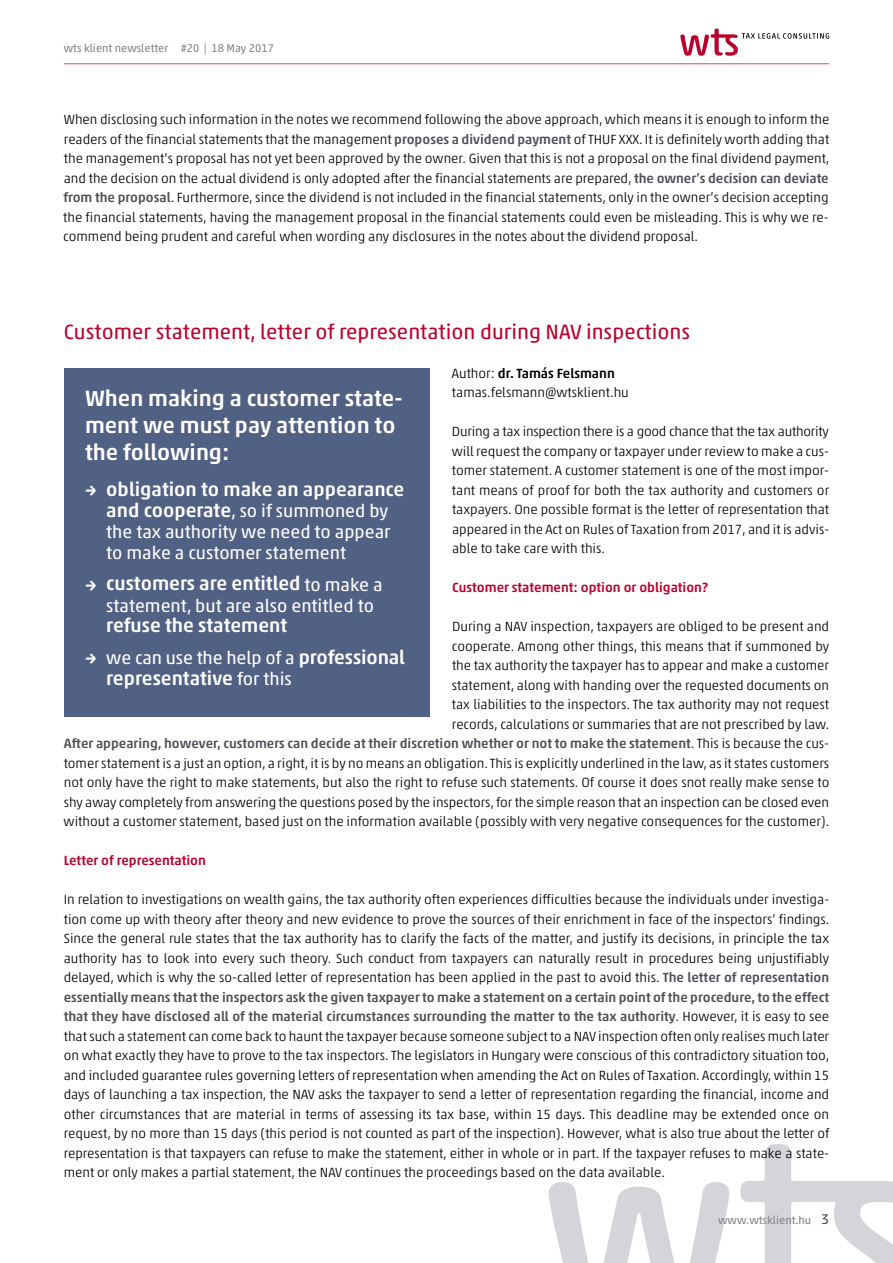
<style>
.page{position:relative;width:893px;height:1263px;background:#fff}
.page>*{position:absolute;margin:0;border:0;box-sizing:border-box;transform-origin:0 0}
.t1{font:500 22.5px/27px "Akko Pro";color:#fff}
.t2{font:21px "Akko Rounded Pro";color:#be002d}
.t3{font:500 19.5px "Akko Pro";color:#fff}
.t4{font:18px/21px "Akko Pro";color:#fff}
.t5{font:300 13.5px/19.5px "Akko Pro";color:#000;text-align:justify}
.t6{font:500 13.5px "Akko Pro";color:#be002d}
.t7{font:11.25px "Akko Pro";color:#838589}
.s1{font-weight:500;color:#4e5157}
.s2{font-weight:500}
.s3{font-family:"Akko Rounded Pro";font-size:18px}
.s4{font-weight:500;font-size:19.5px}
.s5{font-weight:400;font-size:18px}
.s6{font-family:"Akko Rounded Pro";font-weight:500}
.s7{font-size:14.25px;color:#4e5157}
</style>
<div class="page">
<svg style="left:549px;top:1182px;width:180px;height:81px"></svg>
<svg style="left:740px;top:1144px;width:153px;height:119px"></svg>
<svg style="left:680px;top:29px;width:149px;height:27px"></svg>
<hr style="left:64px;top:64px;width:765px;height:1px;background:#d24d6c">
<div style="left:64px;top:368px;width:365px;height:348px;background:#516184"></div>
<p class="t7" style="left:64px;top:42px;width:212px">wts klient newsletter #20 | 18 May 2017</p>
<p class="t5" style="left:63px;top:109px;width:768px">When disclosing such information in the notes we recommend following the above approach, which means it is enough to inform the readers of the financial statements that the management <span class="s1">proposes a dividend payment</span> of THUF XXX. It is definitely worth adding that the management’s proposal has not yet been approved by the owner. Given that this is not a proposal on the final dividend payment, and the decision on the actual dividend is only adopted after the financial statements are prepared, <span class="s1">the owner’s decision can deviate from the proposal</span>. Furthermore, since the dividend is not included in the financial statements, only in the owner’s decision accepting the financial statements, having the management proposal in the financial statements could even be misleading. This is why we re&shy;commend being prudent and careful when wording any disclosures in the notes about the dividend proposal.</p>
<h2 class="t2" style="left:64px;top:318px;width:628px">Customer statement, letter of representation during NAV inspections</h2>
<p class="t5" style="left:452px;top:363px;width:178px">Author: <span class="s2">dr. Tamás Felsmann </span>tamas.felsmann@wtsklient.hu</p>
<p class="t5" style="left:452px;top:421px;width:379px">During a tax inspection there is a good chance that the tax authority will request the company or taxpayer under review to make a cus&shy;tomer statement. A customer statement is one of the most impor&shy;tant means of proof for both the tax authority and customers or taxpayers. One possible format is the letter of representation that appeared in the Act on Rules of Taxation from 2017, and it is advis&shy;able to take care with this.</p>
<p class="t6" style="left:452px;top:579px;width:257px">Customer statement: option or obligation?</p>
<p class="t5" style="left:64px;top:616px;width:767px;text-align:right">During a NAV inspection, taxpayers are obliged to be present and<br>cooperate. Among other things, this means that if summoned by<br>the tax authority the taxpayer has to appear and make a customer<br>statement, along with handing over the requested documents on<br>tax liabilities to the inspectors. The tax authority may not request<br>records, calculations or summaries that are not prescribed by law.<br><span class="s1">After appearing, however, customers can decide at their discretion whether or not to make the statement</span>. This is because the cus&shy;tomer statement is a just an option, a right, it is by no means an obligation. This is explicitly underlined in the law, as it states customers not only have the right to make statements, but also the right to refuse such statements. Of course it does snot really make sense to shy away completely from answering the questions posed by the inspectors, for the simple reason that an inspection can be closed even without a customer statement, based just on the information available (possibly with very negative consequences for the customer).</p>
<p class="t6" style="left:64px;top:852px;width:144px">Letter of representation</p>
<p class="t5" style="left:64px;top:889px;width:767px">In relation to investigations on wealth gains, the tax authority often experiences difficulties because the individuals under investiga&shy;tion come up with theory after theory and new evidence to prove the sources of their enrichment in face of the inspectors’ findings.<br>Since the general rule states that the tax authority has to clarify the facts of the matter, and justify its decisions, in principle the tax authority has to look into every such theory. Such conduct from taxpayers can naturally result in procedures being unjustifiably delayed, which is why the so-called letter of representation has been applied in the past to avoid this. <span class="s1">The letter of representation essentially means that the inspectors ask the given taxpayer to make a statement on a certain point of the procedure, to the effect that they have disclosed all of the material circumstances surrounding the matter to the tax authority</span>. However, it is easy to see that such a statement can come back to haunt the taxpayer because someone subject to a NAV inspection often only realises much later on what exactly they have to prove to the tax inspectors. The legislators in Hungary were conscious of this contradictory situation too, and included guarantee rules governing letters of representation when amending the Act on Rules of Taxation. Accordingly, within 15 days of launching a tax inspection, the NAV asks the taxpayer to send a letter of representation regarding the financial, income and other circumstances that are material in terms of assessing its tax base, within 15 days. This deadline may be extended once on request, by no more than 15 days (this period is not counted as part of the inspection). However, what is also true about the letter of representation is that taxpayers can refuse to make the statement, either in whole or in part. If the taxpayer refuses to make a state&shy;ment or only makes a partial statement, the NAV continues the proceedings based on the data available.</p>
<h1 class="t1" style="left:85px;top:384px;width:319px">When making a customer state&shy;ment we must pay attention to the following:</h1>
<h3 class="t3" style="left:85px;top:477px;width:321px"><span class="s3">→</span> obligation to make an appearance</h3>
<h3 class="t4" style="left:106px;top:500px;width:286px"><span class="s4">and cooperate</span>, so if summoned by the tax authority we need to appear to make a customer statement</h3>
<h3 class="t3" style="left:85px;top:571px;width:299px"><span class="s3">→</span> customers are entitled <span class="s5">to make a</span></h3>
<h3 class="t4" style="left:106px;top:594px;width:269px">statement, but are also entitled to</h3>
<h3 class="t3" style="left:106px;top:613px;width:182px">refuse the statement</h3>
<h3 class="t4" style="left:85px;top:647px;width:321px"><span class="s6">→</span> we can use the help of a <span class="s4">professional</span></h3>
<h3 class="t3" style="left:106px;top:666px;width:187px">representative <span class="s5">for this</span></h3>
<p class="t7" style="left:718px;top:1213px;width:113px">www.wtsklient.hu <span class="s7">3</span></p>
</div>
